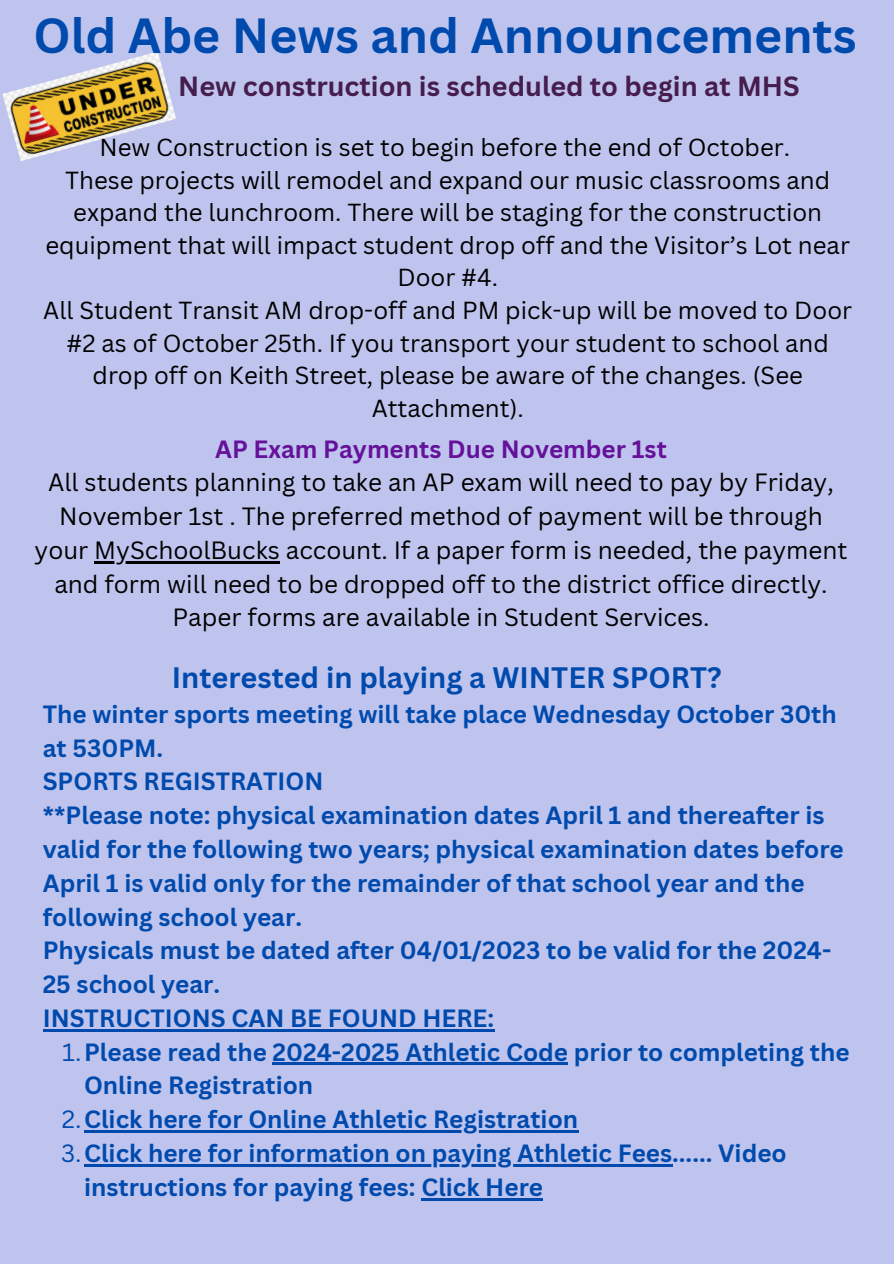
<style>
.page{position:relative;width:894px;height:1264px;background:#fff}
.page>*{position:absolute;margin:0;border:0;box-sizing:border-box;transform-origin:0 0}
.t1{font:700 48px "Canva Sans";color:#004aad}
.t2{font:700 28.8px "Canva Sans";color:#004aad}
.t3{font:700 27px "Canva Sans";color:#461d4d}
.t4{font:700 24.3px/33.8px "Canva Sans";color:#004aad}
.t5{font:24.3px/33.8px "Canva Sans";color:#000;text-align:center}
.t6{font:24px/32.7px "Canva Sans";color:#000;text-align:center}
.s1{font-weight:700;color:#65119a}
.s2{font-weight:400}
</style>
<div class="page">
<div style="left:0;top:0;width:893px;height:1263px;background:#bec4ed"></div>
<img style="left:2px;top:51px;width:174px;height:110px">
<hr style="left:94px;top:561px;width:186px;height:2px;background:#000">
<hr style="left:43px;top:1029px;width:451px;height:2px;background:#004aad">
<hr style="left:272px;top:1062px;width:296px;height:3px;background:#004aad">
<hr style="left:84px;top:1130px;width:494px;height:2px;background:#004aad">
<hr style="left:84px;top:1164px;width:588px;height:2px;background:#004aad">
<hr style="left:421px;top:1197px;width:122px;height:3px;background:#004aad">
<p class="t1" style="left:33px;top:2px;width:824px">Old Abe News and Announcements</p>
<p class="t3" style="left:178px;top:67px;width:622px">New construction is scheduled to begin at MHS</p>
<p class="t6" style="left:99px;top:130px;width:692px">New Construction is set to begin before the end of October.</p>
<h3 class="t6" style="left:45px;top:163px;width:805px">These projects will remodel and expand our music classrooms and expand the lunchroom. There will be staging for the construction equipment that will impact student drop off and the Visitor’s Lot near Door #4.</h3>
<h2 class="t6" style="left:43px;top:293px;width:810px">All Student Transit AM drop-off and PM pick-up will be moved to Door #2 as of October 25th. If you transport your student to school and drop off on Keith Street, please be aware of the changes. (See Attachment).</h2>
<h2 class="t5" style="left:35px;top:431px;width:814px"><span class="s1">AP Exam Payments Due November 1st<br></span>All students planning to take an AP exam will need to pay by Friday, November 1st . The preferred method of payment will be through your MySchoolBucks account. If a paper form is needed, the payment</h2>
<p class="t5" style="left:54px;top:566px;width:774px">and form will need to be dropped off to the district office directly.<br>Paper forms are available in Student Services.</p>
<p class="t2" style="left:172px;top:657px;width:551px">Interested in playing a WINTER SPORT?</p>
<p class="t4" style="left:43px;top:696px;width:802px">The winter sports meeting will take place Wednesday October 30th at 530PM.<br>SPORTS REGISTRATION<br>**Please note: physical examination dates April 1 and thereafter is valid for the following two years; physical examination dates before April 1 is valid only for the remainder of that school year and the following school year.<br>Physicals must be dated after 04/01/2023 to be valid for the 2024- 25 school year.<br>INSTRUCTIONS CAN BE FOUND HERE:</p>
<p class="t4" style="left:84px;top:1034px;width:766px;text-indent:-22px"><span class="s2">1.</span>Please read the 2024-2025 Athletic Code prior to completing the<br>Online Registration</p>
<p class="t4" style="left:62px;top:1101px;width:517px"><span class="s2">2.</span>Click here for Online Athletic Registration</p>
<p class="t4" style="left:61px;top:1135px;width:727px"><span class="s2">3.</span>Click here for information on paying Athletic Fees...... Video</p>
<p class="t4" style="left:84px;top:1169px;width:460px">instructions for paying fees: Click Here</p>
</div>
